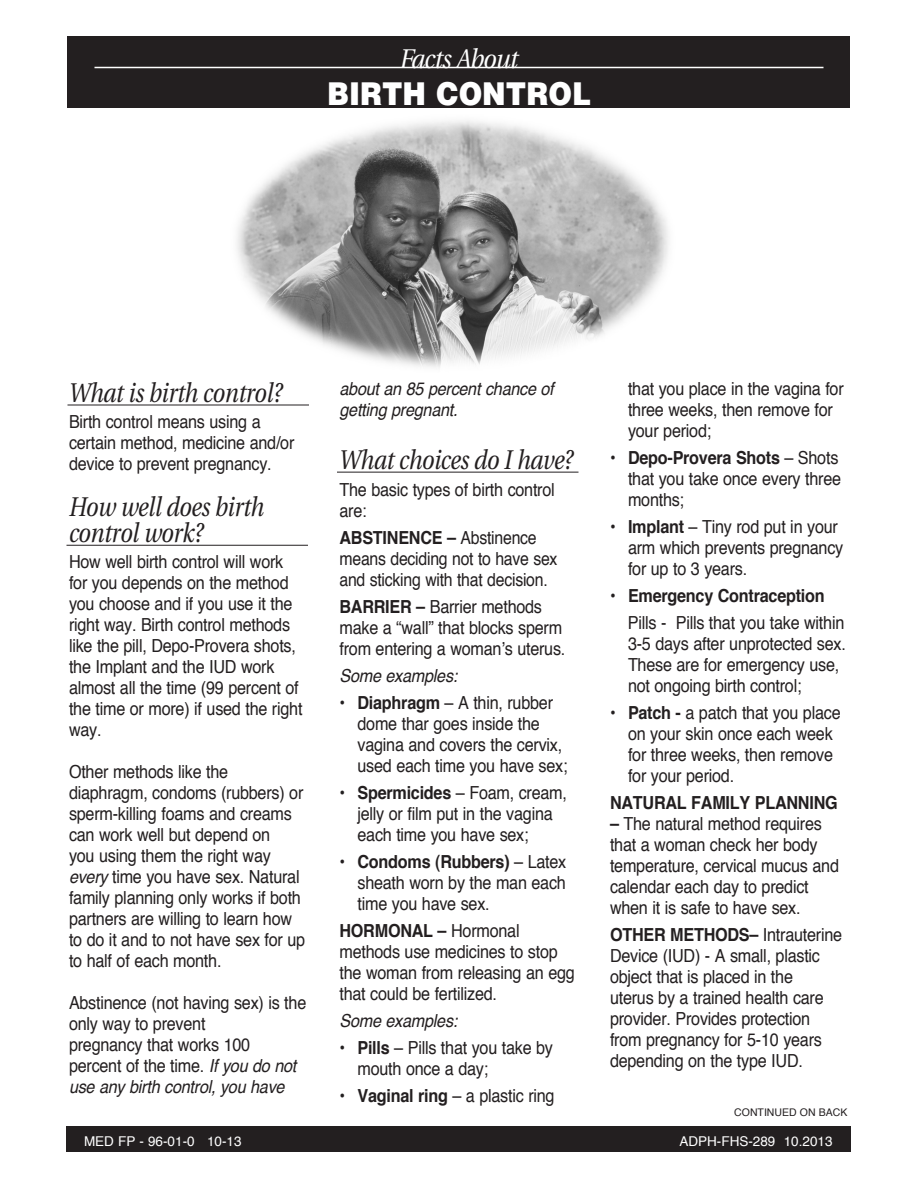
<style>
.page{position:relative;width:918px;height:1188px;background:#fff}
.page>*{position:absolute;margin:0;border:0;box-sizing:border-box;transform-origin:0 0}
.t1{font:900 31.5px "Helvetica";color:#fff;scale:.9 1}
.t2{font:italic 27px/25.2px "Utopia";letter-spacing:-.015em;color:#231f20;scale:.84 1}
.t3{font:italic 27px "Utopia";letter-spacing:-.03em;color:#fff;scale:.9 1}
.t4{font:18px/21px "Helvetica";letter-spacing:-.015em;color:#231f20;scale:.9 1}
.t5{font:18px/21px "Helvetica";letter-spacing:-.015em;color:#231f20;scale:.88 1}
.t6{font:italic 18px/21px "Helvetica";letter-spacing:-.015em;color:#231f20;scale:.9 1}
.t7{font:700 18px "Helvetica";letter-spacing:-.015em;color:#231f20;scale:.9 1}
.t8{font:13.5px "Helvetica";color:#fff}
.t9{font:10.5px "Helvetica";color:#231f20}
.s1{font-style:italic}
.s2{font-weight:700}
.s3{font-weight:400}
</style>
<div class="page">
<img style="left:237px;top:120px;width:432px;height:248px">
<div style="left:68px;top:36px;width:782px;height:72px;background:#231f20"></div>
<hr style="left:94px;top:67px;width:730px;height:1px;background:#fff">
<div style="left:66px;top:1126px;width:784px;height:26px;background:#231f20"></div>
<hr style="left:68px;top:405px;width:241px;height:1px;background:#231f20">
<hr style="left:66px;top:545px;width:242px;height:1px;background:#231f20">
<hr style="left:337px;top:472px;width:242px;height:1px;background:#231f20">
<p class="t3" style="left:400px;top:43px;width:133px">Facts About</p>
<p class="t1" style="left:327px;top:73px;width:295px">BIRTH CONTROL</p>
<p class="t2" style="left:69px;top:380px;width:256px">What is birth control?</p>
<p class="t4" style="left:69px;top:412px;width:252px">Birth control means using a certain method, medicine and/or device to prevent pregnancy.</p>
<p class="t2" style="left:69px;top:495px;width:234px">How well does birth control work?</p>
<p class="t4" style="left:69px;top:552px;width:261px">How well birth control will work for you depends on the method you choose and if you use it the right way. Birth control methods like the pill, Depo-Provera shots, the Implant and the IUD work almost all the time (99 percent of the time or more) if used the right way.</p>
<p class="t4" style="left:69px;top:762px;width:264px">Other methods like the diaphragm, condoms (rubbers) or sperm-killing foams and creams can work well but depend on<br>you using them the right way <span class="s1">every</span> time you have sex. Natural family planning only works if both partners are willing to learn how to do it and to not have sex for up to half of each month.</p>
<p class="t4" style="left:69px;top:993px;width:265px">Abstinence (not having sex) is the only way to prevent<br>pregnancy that works 100 percent of the time. <span class="s1">If you do not use any birth control, you have</span></p>
<p class="t6" style="left:339px;top:378px;width:240px">about an 85 percent chance of getting pregnant.</p>
<p class="t2" style="left:339px;top:448px;width:280px">What choices do I have?</p>
<p class="t4" style="left:339px;top:479px;width:241px">The basic types of birth control are:</p>
<p class="t5" style="left:339px;top:527px;width:249px"><span class="s2">ABSTINENCE –</span> Abstinence means deciding not to have sex and sticking with that decision.</p>
<p class="t4" style="left:339px;top:596px;width:253px"><span class="s2">BARRIER –</span> Barrier methods make a “wall” that blocks sperm from entering a woman’s uterus.</p>
<p class="t6" style="left:339px;top:665px;width:133px">Some examples:</p>
<p class="t4" style="left:357px;top:692px;width:235px;text-indent:-18px">• <span class="s2">Diaphragm</span> – A thin, rubber dome thar goes inside the vagina and covers the cervix, used each time you have sex;</p>
<p class="t4" style="left:357px;top:782px;width:234px;text-indent:-18px">• <span class="s2">Spermicides</span> – Foam, cream, jelly or film put in the vagina each time you have sex;</p>
<p class="t4" style="left:357px;top:851px;width:234px;text-align:justify;text-indent:-18px">• <span class="s2">Condoms (Rubbers)</span> – Latex sheath worn by the man each time you have sex.</p>
<p class="t4" style="left:339px;top:920px;width:263px"><span class="s2">HORMONAL –</span> Hormonal methods use medicines to stop the woman from releasing an egg that could be fertilized.</p>
<p class="t6" style="left:339px;top:1010px;width:133px">Some examples:</p>
<p class="t4" style="left:357px;top:1037px;width:219px;text-indent:-18px">• <span class="s2">Pills</span> – Pills that you take by mouth once a day;</p>
<p class="t4" style="left:339px;top:1085px;width:241px">• <span class="s2">Vaginal ring</span> – a plastic ring</p>
<p class="t4" style="left:628px;top:379px;width:241px">that you place in the vagina for three weeks, then remove for your period;</p>
<p class="t4" style="left:628px;top:448px;width:238px;text-indent:-18px">• <span class="s2">Depo-Provera Shots</span> – Shots that you take once every three months;</p>
<p class="t4" style="left:628px;top:517px;width:241px;text-indent:-18px">• <span class="s2">Implant</span> – Tiny rod put in your arm which prevents pregnancy for up to 3 years.</p>
<p class="t7" style="left:610px;top:581px;width:240px"><span class="s3">•</span> Emergency Contraception</p>
<p class="t4" style="left:628px;top:613px;width:244px">Pills - Pills that you take within<br>3-5 days after unprotected sex.<br>These are for emergency use, not ongoing birth control;</p>
<p class="t4" style="left:628px;top:703px;width:238px;text-indent:-18px">• <span class="s2">Patch -</span> a patch that you place on your skin once each week for three weeks, then remove for your period.</p>
<p class="t7" style="left:610px;top:788px;width:255px">NATURAL FAMILY PLANNING</p>
<p class="t4" style="left:610px;top:814px;width:256px"><span class="s2">–</span> The natural method requires that a woman check her body temperature, cervical mucus and calendar each day to predict when it is safe to have sex.</p>
<p class="t4" style="left:610px;top:925px;width:260px"><span class="s2">OTHER METHODS–</span> Intrauterine<br>Device (IUD) - A small, plastic object that is placed in the<br>uterus by a trained health care provider. Provides protection from pregnancy for 5-10 years depending on the type IUD.</p>
<p class="t9" style="left:734px;top:1105px;width:115px">CONTINUED ON BACK</p>
<p class="t8" style="left:84px;top:1131px;width:159px">MED FP - 96-01-0 10-13</p>
<p class="t8" style="left:679px;top:1131px;width:155px">ADPH-FHS-289 10.2013</p>
</div>
